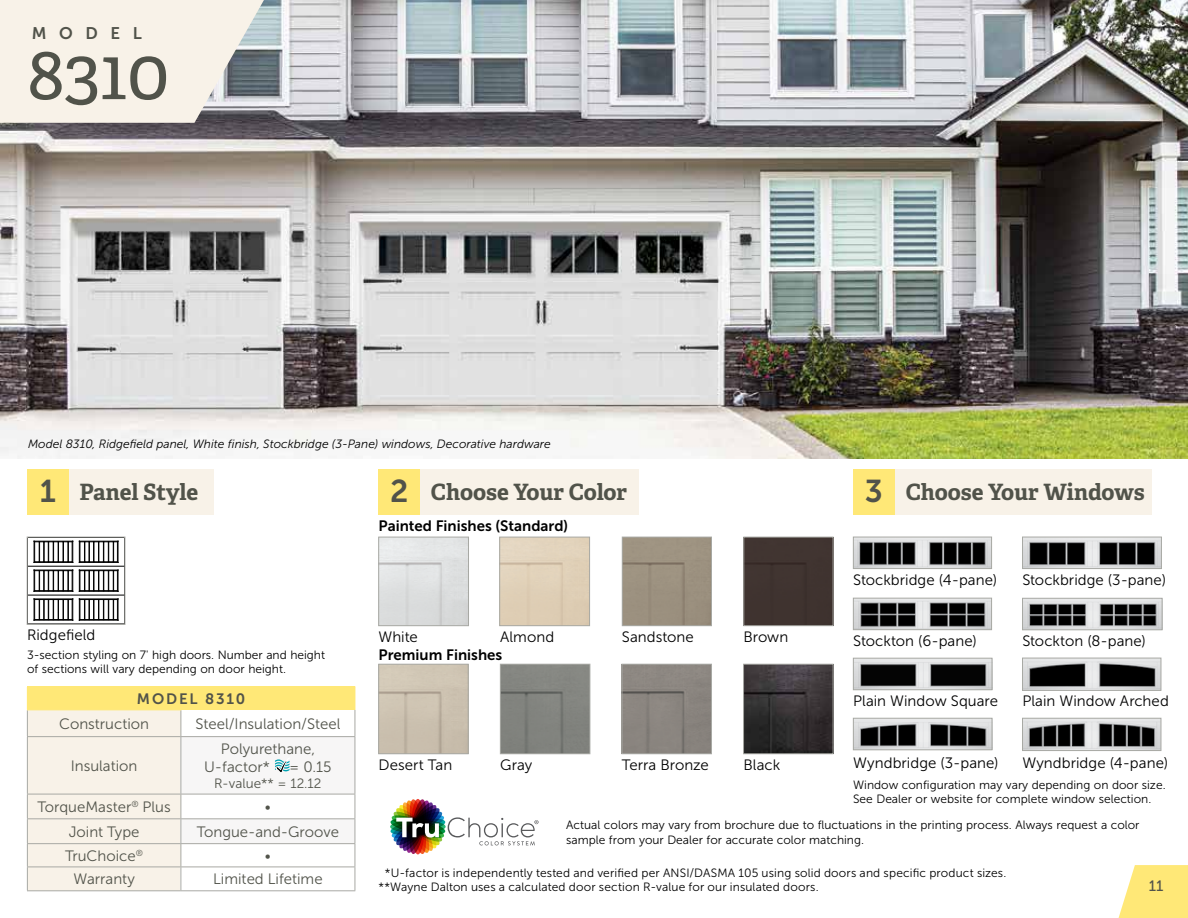
<style>
.page{position:relative;width:1188px;height:918px;background:#fff}
.page>*{position:absolute;margin:0;border:0;box-sizing:border-box;transform-origin:0 0}
.t1{font:73.35px "Adelle PE";color:#51534a}
.t2{font:700 22.5px "Adelle PE";letter-spacing:-.005em;color:#51534a}
.t3{font:16.8px "Museo Sans 700";letter-spacing:.75em;color:#51534a}
.t4{font:15px "Museo Sans 300";letter-spacing:.005em;color:#000}
.t5{font:15px/18px "Museo Sans 300";color:#51534a}
.t6{font:15px "Museo Sans 700";color:#000}
.t7{font:15px "Museo Sans 700";letter-spacing:.125em;color:#51534a}
.t8{font:15px "Museo Sans 500";color:#51534a}
.t9{font:13.5px "Museo Sans 300";color:#51534a}
.t10{font:12px/14.4px "Museo Sans 300";color:#000}
.t11{font:italic 12px "Museo Sans 300";color:#000}
.s1{font-family:"Museo Sans 700";font-weight:400;font-size:31.5px}
</style>
<div class="page">
<img style="left:0;top:0;width:1188px;height:459px">
<div style="left:27px;top:687px;width:328px;height:23px;background:#ffe877"></div>
<div style="left:181px;top:737px;width:174px;height:57px;background:#f7f6f6"></div>
<div style="left:181px;top:819px;width:174px;height:25px;background:#f7f6f6"></div>
<hr style="left:181px;top:736px;width:174px;height:1px;background:#a8a9a4">
<hr style="left:355px;top:737px;width:1px;height:57px;background:#a8a9a4">
<hr style="left:181px;top:794px;width:174px;height:1px;background:#a8a9a4">
<hr style="left:181px;top:818px;width:174px;height:1px;background:#a8a9a4">
<hr style="left:181px;top:843px;width:174px;height:1px;background:#a8a9a4">
<hr style="left:181px;top:867px;width:174px;height:1px;background:#a8a9a4">
<svg style="left:355px;top:794px;width:1px;height:96px"></svg>
<hr style="left:181px;top:890px;width:174px;height:1px;background:#a8a9a4">
<hr style="left:27px;top:686px;width:154px;height:1px;background:#ffe877">
<svg style="left:27px;top:710px;width:155px;height:181px;background:#f4eee5"></svg>
<hr style="left:181px;top:686px;width:174px;height:1px;background:#ffe877">
<svg style="left:355px;top:687px;width:1px;height:49px"></svg>
<hr style="left:27px;top:710px;width:154px;height:1px;background:#ffe877">
<img style="left:380px;top:666px;width:86px;height:86px">
<div style="left:378px;top:664px;width:90px;height:90px;border:1px solid #a8a9a4"></div>
<div style="left:502px;top:666px;width:86px;height:86px;background:#82837f"></div>
<div style="left:500px;top:664px;width:90px;height:90px;border:1px solid #a8a9a4"></div>
<div style="left:624px;top:666px;width:86px;height:86px;background:#8a857f"></div>
<div style="left:622px;top:664px;width:90px;height:90px;border:1px solid #a8a9a4"></div>
<img style="left:745px;top:666px;width:86px;height:86px">
<div style="left:743px;top:664px;width:90px;height:90px;border:1px solid #a8a9a4"></div>
<svg style="left:0;top:0;width:264px;height:123px;background:#eae5dd"></svg>
<div style="left:27px;top:469px;width:186px;height:45px;background:#f8f2e8"></div>
<div style="left:27px;top:469px;width:42px;height:45px;background:#ffe877"></div>
<svg style="left:29px;top:540px;width:94px;height:81px"></svg>
<hr style="left:27px;top:566px;width:98px;height:1px;background:#010101">
<hr style="left:27px;top:595px;width:98px;height:1px;background:#010101">
<svg style="left:34px;top:570px;width:85px;height:22px"></svg>
<svg style="left:34px;top:598px;width:85px;height:23px"></svg>
<svg style="left:34px;top:541px;width:85px;height:22px"></svg>
<div style="left:27px;top:537px;width:98px;height:88px;border:1px solid #a8a9a4"></div>
<img style="left:855px;top:660px;width:135px;height:28px">
<div style="left:853px;top:658px;width:139px;height:32px;border:1px solid #a8a9a4"></div>
<img style="left:855px;top:720px;width:135px;height:28px">
<div style="left:853px;top:718px;width:139px;height:32px;border:1px solid #a8a9a4"></div>
<img style="left:1024px;top:660px;width:135px;height:29px">
<div style="left:1022px;top:658px;width:139px;height:33px;border:1px solid #a8a9a4"></div>
<img style="left:1024px;top:720px;width:135px;height:29px">
<div style="left:1022px;top:718px;width:139px;height:33px;border:1px solid #a8a9a4"></div>
<img style="left:1024px;top:539px;width:136px;height:28px">
<div style="left:1022px;top:537px;width:140px;height:32px;border:1px solid #a8a9a4"></div>
<img style="left:855px;top:539px;width:135px;height:28px">
<div style="left:853px;top:537px;width:139px;height:32px;border:1px solid #a8a9a4"></div>
<img style="left:1024px;top:600px;width:136px;height:28px">
<div style="left:1022px;top:598px;width:140px;height:32px;border:1px solid #a8a9a4"></div>
<img style="left:855px;top:600px;width:135px;height:28px">
<div style="left:853px;top:598px;width:139px;height:32px;border:1px solid #a8a9a4"></div>
<div style="left:378px;top:469px;width:261px;height:45px;background:#f8f2e8"></div>
<div style="left:378px;top:469px;width:42px;height:45px;background:#ffe877"></div>
<div style="left:853px;top:469px;width:299px;height:45px;background:#f8f2e8"></div>
<div style="left:853px;top:469px;width:42px;height:45px;background:#ffe877"></div>
<svg style="left:391px;top:799px;width:148px;height:55px"></svg>
<img style="left:380px;top:539px;width:87px;height:85px">
<div style="left:378px;top:537px;width:91px;height:89px;border:1px solid #a8a9a4"></div>
<div style="left:500px;top:537px;width:90px;height:89px;border:1px solid #a8a9a4"></div>
<div style="left:624px;top:539px;width:86px;height:85px;background:#9c9180"></div>
<div style="left:622px;top:537px;width:90px;height:89px;border:1px solid #a8a9a4"></div>
<div style="left:746px;top:539px;width:85px;height:85px;background:#3f3330"></div>
<div style="left:744px;top:537px;width:89px;height:89px;border:1px solid #a8a9a4"></div>
<svg style="left:275px;top:759px;width:15px;height:13px"></svg>
<svg style="left:1119px;top:865px;width:69px;height:53px;background:#ffea86"></svg>
<h3 class="t3" style="left:32px;top:24px;width:112px">MODEL</h3>
<h1 class="t1" style="left:27px;top:20px;width:143px">8310</h1>
<p class="t11" style="left:28px;top:437px;width:524px">Model 8310, Ridgefield panel, White finish, Stockbridge (3-Pane) windows, Decorative hardware</p>
<h2 class="t2" style="left:40px;top:476px;width:160px"><span class="s1">1</span> Panel Style</h2>
<p class="t4" style="left:27px;top:627px;width:70px">Ridgefield</p>
<p class="t10" style="left:27px;top:649px;width:300px;line-height:13.5px">3-section styling on 7' high doors. Number and height of sections will vary depending on door height.</p>
<p class="t7" style="left:137px;top:691px;width:110px">MODEL 8310</p>
<p class="t5" style="left:59px;top:715px;width:91px">Construction</p>
<p class="t5" style="left:195px;top:715px;width:147px">Steel/Insulation/Steel</p>
<p class="t5" style="left:71px;top:757px;width:68px">Insulation</p>
<p class="t5" style="left:204px;top:740px;width:112px;text-indent:16px">Polyurethane,<br>U-factor*</p>
<p class="t5" style="left:289px;top:758px;width:44px">= 0.15</p>
<p class="t9" style="left:214px;top:776px;width:109px">R-value** = 12.12</p>
<p class="t5" style="left:37px;top:798px;width:135px">TorqueMaster<sup>®</sup> Plus</p>
<p class="t5" style="left:265px;top:798px;width:8px">•</p>
<p class="t5" style="left:69px;top:823px;width:72px">Joint Type</p>
<p class="t5" style="left:197px;top:823px;width:144px">Tongue-and-Groove</p>
<p class="t5" style="left:65px;top:847px;width:79px">TruChoice<sup>®</sup></p>
<p class="t5" style="left:265px;top:847px;width:8px">•</p>
<p class="t5" style="left:73px;top:870px;width:63px">Warranty</p>
<p class="t5" style="left:213px;top:870px;width:111px">Limited Lifetime</p>
<h2 class="t2" style="left:390px;top:476px;width:239px"><span class="s1">2</span> Choose Your Color</h2>
<h2 class="t2" style="left:865px;top:476px;width:281px"><span class="s1">3</span> Choose Your Windows</h2>
<p class="t6" style="left:378px;top:517px;width:191px">Painted Finishes (Standard)</p>
<p class="t4" style="left:378px;top:628px;width:41px">White</p>
<p class="t4" style="left:500px;top:628px;width:56px">Almond</p>
<p class="t4" style="left:622px;top:628px;width:74px">Sandstone</p>
<p class="t4" style="left:743px;top:628px;width:46px">Brown</p>
<p class="t6" style="left:378px;top:646px;width:125px">Premium Finishes</p>
<p class="t4" style="left:378px;top:757px;width:75px">Desert Tan</p>
<p class="t4" style="left:500px;top:757px;width:34px">Gray</p>
<p class="t4" style="left:622px;top:757px;width:89px">Terra Bronze</p>
<p class="t4" style="left:743px;top:757px;width:38px">Black</p>
<p class="t4" style="left:853px;top:571px;width:145px">Stockbridge (4-pane)</p>
<p class="t4" style="left:1022px;top:571px;width:145px">Stockbridge (3-pane)</p>
<p class="t4" style="left:853px;top:633px;width:125px">Stockton (6-pane)</p>
<p class="t4" style="left:1022px;top:633px;width:125px">Stockton (8-pane)</p>
<p class="t4" style="left:853px;top:693px;width:146px">Plain Window Square</p>
<p class="t4" style="left:853px;top:754px;width:147px">Wyndbridge (3-pane)</p>
<p class="t4" style="left:1022px;top:692px;width:148px">Plain Window Arched</p>
<p class="t4" style="left:1022px;top:754px;width:147px">Wyndbridge (4-pane)</p>
<p class="t10" style="left:853px;top:778px;width:314px">Window configuration may vary depending on door size.<br>See Dealer or website for complete window selection.</p>
<p class="t10" style="left:566px;top:818px;width:575px">Actual colors may vary from brochure due to fluctuations in the printing process. Always request a color sample from your Dealer for accurate color matching.</p>
<p class="t10" style="left:378px;top:865px;width:630px;text-indent:6px">*U-factor is independently tested and verified per ANSI/DASMA 105 using solid doors and specific product sizes. **Wayne Dalton uses a calculated door section R-value for our insulated doors.</p>
<p class="t8" style="left:1149px;top:878px;width:16px">11</p>
</div>
